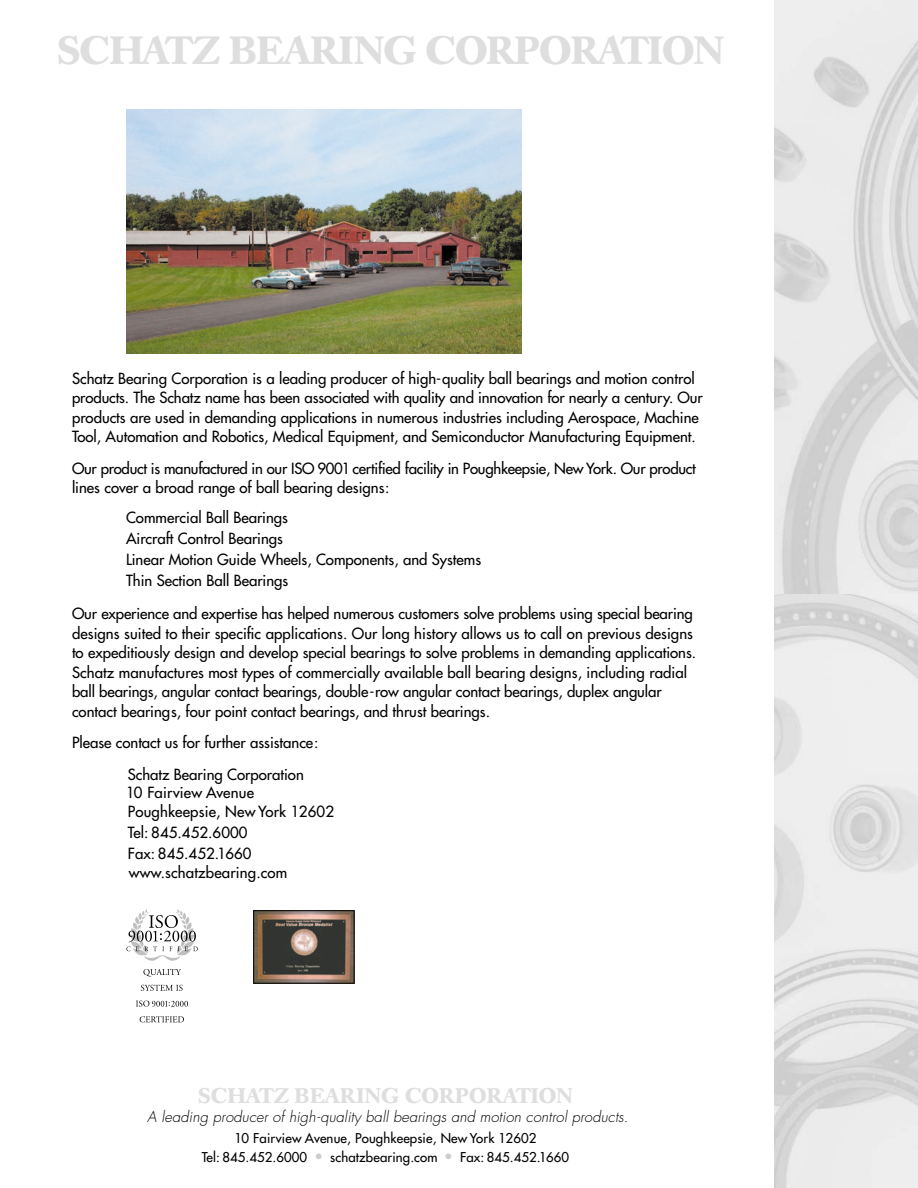
<style>
.page{position:relative;width:918px;height:1188px;background:#fff}
.page>*{position:absolute;margin:0;border:0;box-sizing:border-box;transform-origin:0 0}
.t1{font:700 39px "Caslon Book BE";letter-spacing:-.025em;color:#dedede}
.t2{font:700 21px "Caslon Book BE";letter-spacing:.005em;color:#dedede}
.t3{font:15px/19.5px "Futura";color:#000}
.t4{font:italic 300 14.85px "Futura";color:#000}
.t5{font:13.2px/18.5px "Futura";letter-spacing:.01em;color:#000;text-align:center}
.s1{font-size:15px;color:#cdcdcd}
</style>
<div class="page">
<img style="left:126px;top:110px;width:396px;height:244px">
<svg style="left:143px;top:969px;width:38px;height:8px"></svg>
<svg style="left:141px;top:985px;width:42px;height:6px"></svg>
<svg style="left:140px;top:1016px;width:44px;height:6px"></svg>
<svg style="left:136px;top:1001px;width:52px;height:6px"></svg>
<svg style="left:126px;top:909px;width:72px;height:52px"></svg>
<img style="left:255px;top:912px;width:97px;height:69px">
<div style="left:253px;top:910px;width:101px;height:73px;border:1px solid #000"></div>
<img style="left:774px;top:0;width:144px;height:594px">
<svg style="left:774px;top:594px;width:144px;height:594px;background:#e5e5e5"></svg>
<h1 class="t1" style="left:57px;top:34px;width:669px">SCHATZ BEARING CORPORATION</h1>
<p class="t3" style="left:72px;top:369px;width:632px">Schatz Bearing Corporation is a leading producer of high-quality ball bearings and motion control products. The Schatz name has been associated with quality and innovation for nearly a century. Our products are used in demanding applications in numerous industries including Aerospace, Machine Tool, Automation and Robotics, Medical Equipment, and Semiconductor Manufacturing Equipment.</p>
<p class="t3" style="left:72px;top:459px;width:625px">Our product is manufactured in our ISO 9001 certified facility in Poughkeepsie, New York. Our product lines cover a broad range of ball bearing designs:</p>
<p class="t3" style="left:126px;top:508px;width:357px;line-height:21px">Commercial Ball Bearings<br>Aircraft Control Bearings<br>Linear Motion Guide Wheels, Components, and Systems Thin Section Ball Bearings</p>
<p class="t3" style="left:72px;top:605px;width:626px">Our experience and expertise has helped numerous customers solve problems using special bearing designs suited to their specific applications. Our long history allows us to call on previous designs to expeditiously design and develop special bearings to solve problems in demanding applications.<br>Schatz manufactures most types of commercially available ball bearing designs, including radial ball bearings, angular contact bearings, double-row angular contact bearings, duplex angular contact bearings, four point contact bearings, and thrust bearings.</p>
<p class="t3" style="left:128px;top:728px;width:192px;line-height:31.7px;text-indent:-56px">Please contact us for further assistance:<br>Schatz Bearing Corporation</p>
<p class="t3" style="left:126px;top:785px;width:210px;line-height:18.8px">10 Fairview Avenue<br>Poughkeepsie, New York 12602</p>
<p class="t3" style="left:128px;top:823px;width:125px;line-height:21px">Tel: 845.452.6000<br>Fax: 845.452.1660</p>
<p class="t3" style="left:129px;top:864px;width:160px">www.schatzbearing.com</p>
<h2 class="t2" style="left:198px;top:1088px;width:376px">SCHATZ BEARING CORPORATION</h2>
<p class="t4" style="left:147px;top:1110px;width:485px">A leading producer of high-quality ball bearings and motion control products.</p>
<p class="t5" style="left:202px;top:1130px;width:369px">10 Fairview Avenue, Poughkeepsie, New York 12602<br>Tel: 845.452.6000 <span class="s1">•</span> schatzbearing.com <span class="s1">•</span> Fax: 845.452.1660</p>
</div>
